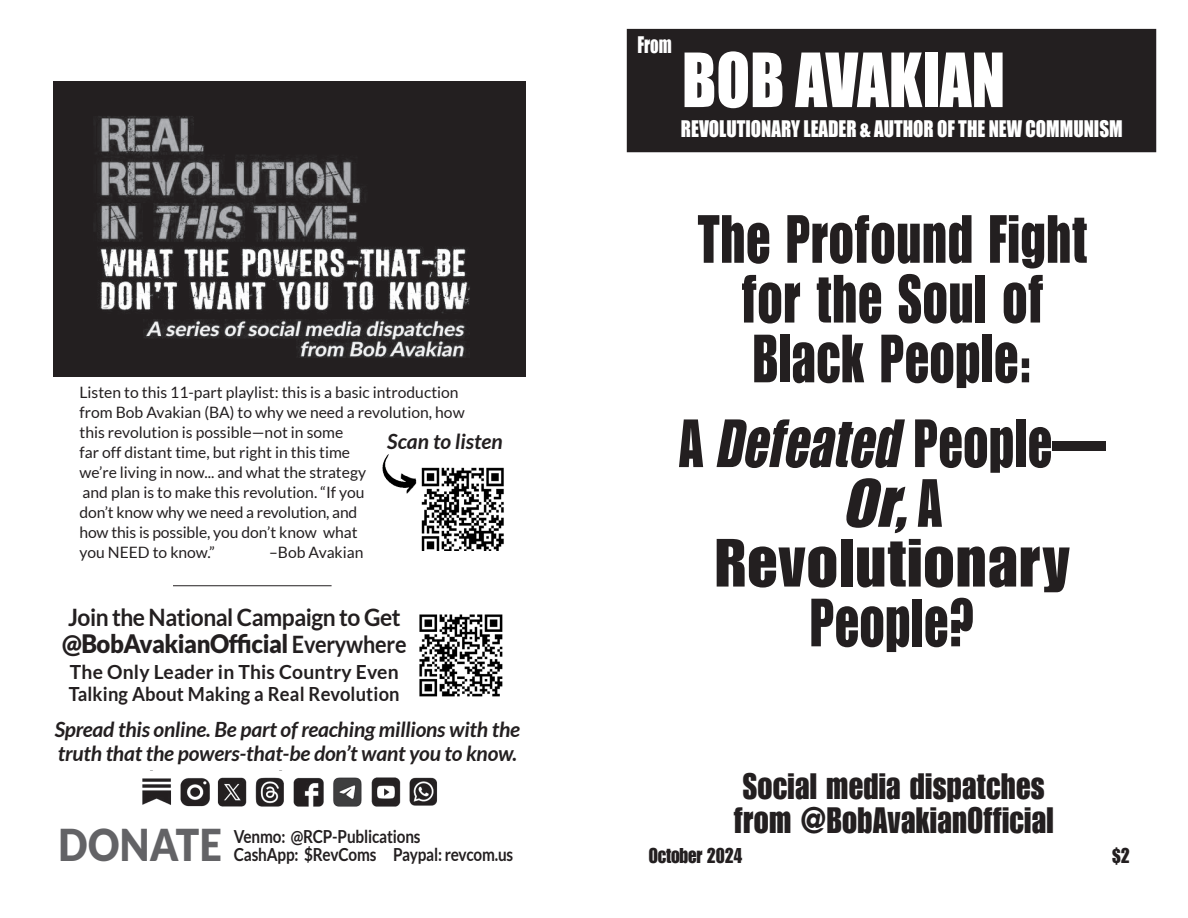
<style>
.page{position:relative;width:1188px;height:918px;background:#fff}
.page>*{position:absolute;margin:0;border:0;box-sizing:border-box;transform-origin:0 0}
.t1{font:69px "Impact";color:#fff;scale:.9 1}
.t2{font:66.75px/59.7px "Impact LT Std";letter-spacing:.02em;color:#231f20;text-align:center;scale:.8 1}
.t3{font:900 43.95px "Lato";letter-spacing:.01em;color:#636366;scale:.89 1}
.t4{font:36px/34.5px "Impact LT Std";letter-spacing:.01em;color:#231f20;scale:.9 1}
.t5{font:900 25.5px "Lato";letter-spacing:-.02em;color:#231f20;scale:.94 1}
.t6{font:700 24px "Lato";letter-spacing:-.02em;color:#231f20;scale:.95 1}
.t7{font:italic 700 21px/24px "Lato";letter-spacing:-.01em;color:#231f20}
.t8{font:21px "Impact";color:#fff;scale:.9 1}
.t9{font:21px "Impact LT Std";letter-spacing:-.01em;color:#231f20;scale:.9 1}
.t10{font:21px "Impact";color:#fff;scale:.8 1}
.t11{font:700 19.5px/22.5px "Lato";letter-spacing:.01em;color:#231f20}
.t12{font:700 18px/18px "Lato";letter-spacing:-.01em;color:#231f20;scale:.85 1}
.t13{font:15.75px/20px "Lato";color:#231f20}
.s1{font-weight:700;font-size:24px}
.s2{font-style:italic}
</style>
<div class="page">
<div style="left:627px;top:29px;width:529px;height:123px;background:#231f20"></div>
<div style="left:53px;top:81px;width:472px;height:296px;background:#231f20"></div>
<img style="left:98px;top:116px;width:372px;height:242px">
<img style="left:382px;top:454px;width:35px;height:40px">
<img style="left:421px;top:467px;width:83px;height:84px">
<img style="left:419px;top:614px;width:84px;height:83px">
<img style="left:142px;top:777px;width:296px;height:30px">
<hr style="left:173px;top:585px;width:159px;height:1px;background:#231f20">
<p class="t13" style="left:80px;top:382px;width:387px">Listen to this 11-part playlist: this is a basic introduction from Bob Avakian (BA) to why we need a revolution, how this revolution is possible—not in some<br>far off distant time, but right in this time<br>we’re living in now... and what the strategy<br>and plan is to make this revolution. “If you<br>don’t know why we need a revolution, and<br>how this is possible, you don’t know what<br>you NEED to know.”</p>
<p class="t7" style="left:387px;top:430px;width:117px">Scan to listen</p>
<p class="t13" style="left:269px;top:542px;width:96px">–Bob Avakian</p>
<p class="t6" style="left:68px;top:604px;width:352px">Join the National Campaign to Get</p>
<p class="t5" style="left:62px;top:629px;width:368px">@BobAvakianOfficial <span class="s1">Everywhere</span></p>
<p class="t11" style="left:69px;top:660px;width:332px">The Only Leader in This Country Even<br>Talking About Making a Real Revolution</p>
<p class="t7" style="left:55px;top:718px;width:467px">Spread this online. Be part of reaching millions with the truth that the powers-that-be don’t want you to know.</p>
<p class="t3" style="left:59px;top:819px;width:185px">DONATE</p>
<p class="t12" style="left:234px;top:827px;width:330px">Venmo: @RCP-Publications<br>CashApp: $RevComs Paypal: revcom.us</p>
<p class="t12" style="left:305px;top:844px;width:252px">@RevComs Paypal: revcom.us</p>
<p class="t10" style="left:637px;top:29px;width:44px">From</p>
<p class="t1" style="left:682px;top:26px;width:361px">BOB AVAKIAN</p>
<p class="t8" style="left:681px;top:113px;width:492px">REVOLUTIONARY LEADER &amp; AUTHOR OF THE NEW COMMUNISM</p>
<p class="t2" style="left:698px;top:208px;width:488px">The Profound Fight for the Soul of<br>Black People:</p>
<p class="t2" style="left:679px;top:413px;width:536px">A <span class="s2">Defeated</span> People—<br><span class="s2">Or,</span> A<br>Revolutionary<br>People?</p>
<p class="t4" style="left:734px;top:769px;width:357px">Social media dispatches from @BobAvakianOfficial</p>
<p class="t9" style="left:649px;top:843px;width:106px">October 2024</p>
<p class="t9" style="left:1112px;top:843px;width:21px">$2</p>
</div>
